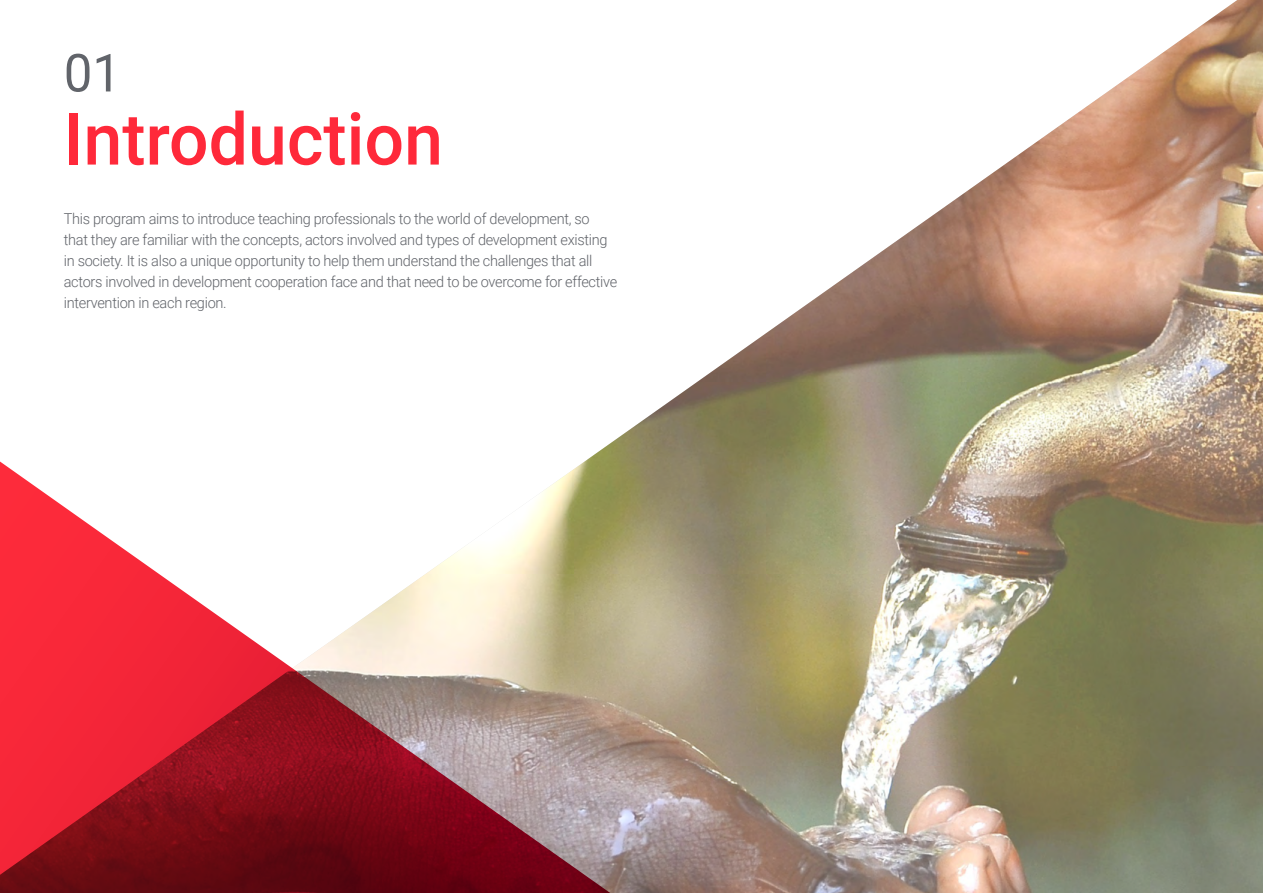
<style>
.page{position:relative;width:1263px;height:893px;background:#fff}
.page>*{position:absolute;margin:0;border:0;box-sizing:border-box;transform-origin:0 0}
.t1{font:500 72px "Roboto";color:#ff293a}
.t2{font:52.5px "Roboto";color:#61646a}
.t3{font:300 15px/21px "Roboto";letter-spacing:-.02em;color:#61646a}
</style>
<div class="page">
<img style="left:606px;top:0;width:657px;height:893px">
<svg style="left:0;top:446px;width:640px;height:447px"></svg>
<h2 class="t2" style="left:64px;top:36px;width:59px">01</h2>
<h1 class="t1" style="left:64px;top:89px;width:381px">Introduction</h1>
<p class="t3" style="left:64px;top:207px;width:555px">This program aims to introduce teaching professionals to the world of development, so that they are familiar with the concepts, actors involved and types of development existing in society. It is also a unique opportunity to help them understand the challenges that all actors involved in development cooperation face and that need to be overcome for effective intervention in each region.</p>
</div>
